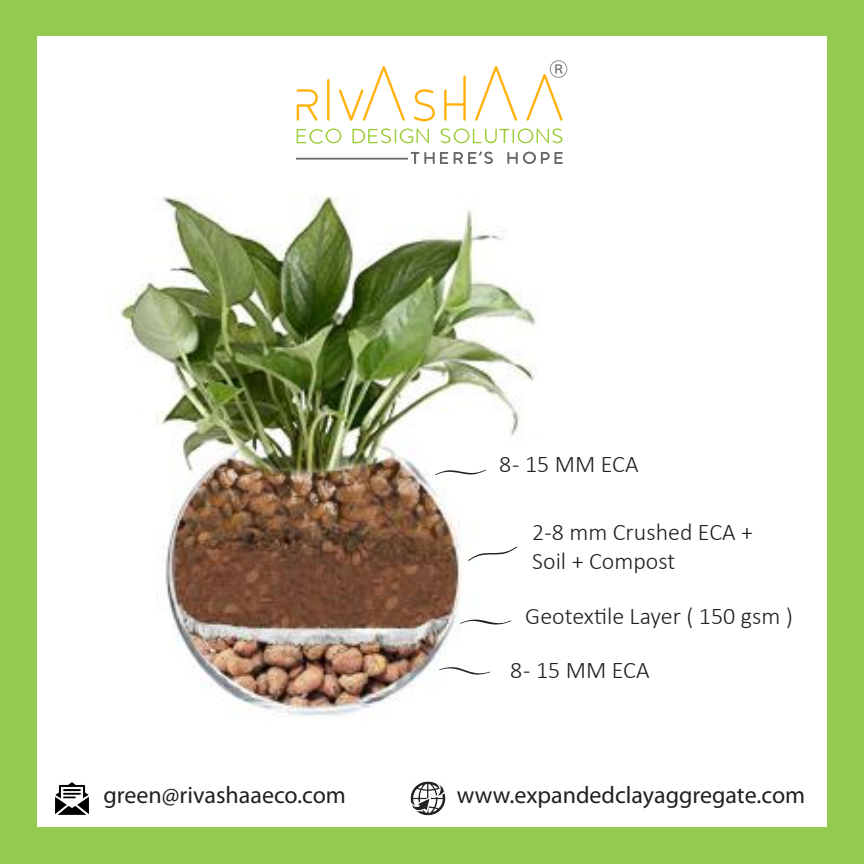
<style>
.page{position:relative;width:864px;height:864px;background:#94ca50}
.page>*{position:absolute;margin:0;border:0;box-sizing:border-box;transform-origin:0 0}
.t1{font:300 24px/28.8px "Calibri";color:#241f1f}
.t2{font:24px "Myriad Pro";color:#241f1f}
.t3{font:18.4px "Koz Go Pro Regular 90 msp RKSJ H";color:#4e4b4c}
</style>
<div class="page">
<div style="left:37px;top:36px;width:790px;height:791px;background:#fff"></div>
<img style="left:56px;top:782px;width:32px;height:33px">
<img style="left:120px;top:134px;width:443px;height:584px">
<svg style="left:296px;top:152px;width:152px;height:12px"></svg>
<svg style="left:454px;top:151px;width:39px;height:13px"></svg>
<svg style="left:507px;top:152px;width:56px;height:12px"></svg>
<svg style="left:297px;top:128px;width:44px;height:16px"></svg>
<svg style="left:353px;top:128px;width:76px;height:15px"></svg>
<svg style="left:441px;top:128px;width:121px;height:15px"></svg>
<svg style="left:339px;top:66px;width:66px;height:55px"></svg>
<svg style="left:475px;top:66px;width:42px;height:55px"></svg>
<svg style="left:526px;top:74px;width:37px;height:47px"></svg>
<svg style="left:444px;top:75px;width:22px;height:46px"></svg>
<svg style="left:327px;top:79px;width:3px;height:42px"></svg>
<svg style="left:297px;top:89px;width:21px;height:32px"></svg>
<svg style="left:414px;top:89px;width:21px;height:32px"></svg>
<img style="left:411px;top:781px;width:34px;height:35px">
<svg style="left:434px;top:469px;width:53px;height:7px"></svg>
<svg style="left:467px;top:547px;width:51px;height:14px"></svg>
<svg style="left:459px;top:618px;width:53px;height:8px"></svg>
<svg style="left:439px;top:666px;width:52px;height:10px"></svg>
<p class="t3" style="left:550px;top:58px;width:20px">Ⓡ</p>
<p class="t1" style="left:499px;top:449px;width:141px">8 - 15 MM ECA</p>
<p class="t1" style="left:532px;top:518px;width:222px">2-8 mm Crushed ECA +<br>Soil + Compost</p>
<p class="t1" style="left:525px;top:602px;width:269px">Geotextile Layer ( 150 gsm )</p>
<p class="t1" style="left:510px;top:656px;width:141px">8 - 15 MM ECA</p>
<p class="t2" style="left:104px;top:780px;width:244px">green@rivashaaeco.com</p>
<p class="t2" style="left:457px;top:780px;width:350px">www.expandedclayaggregate.com</p>
</div>
